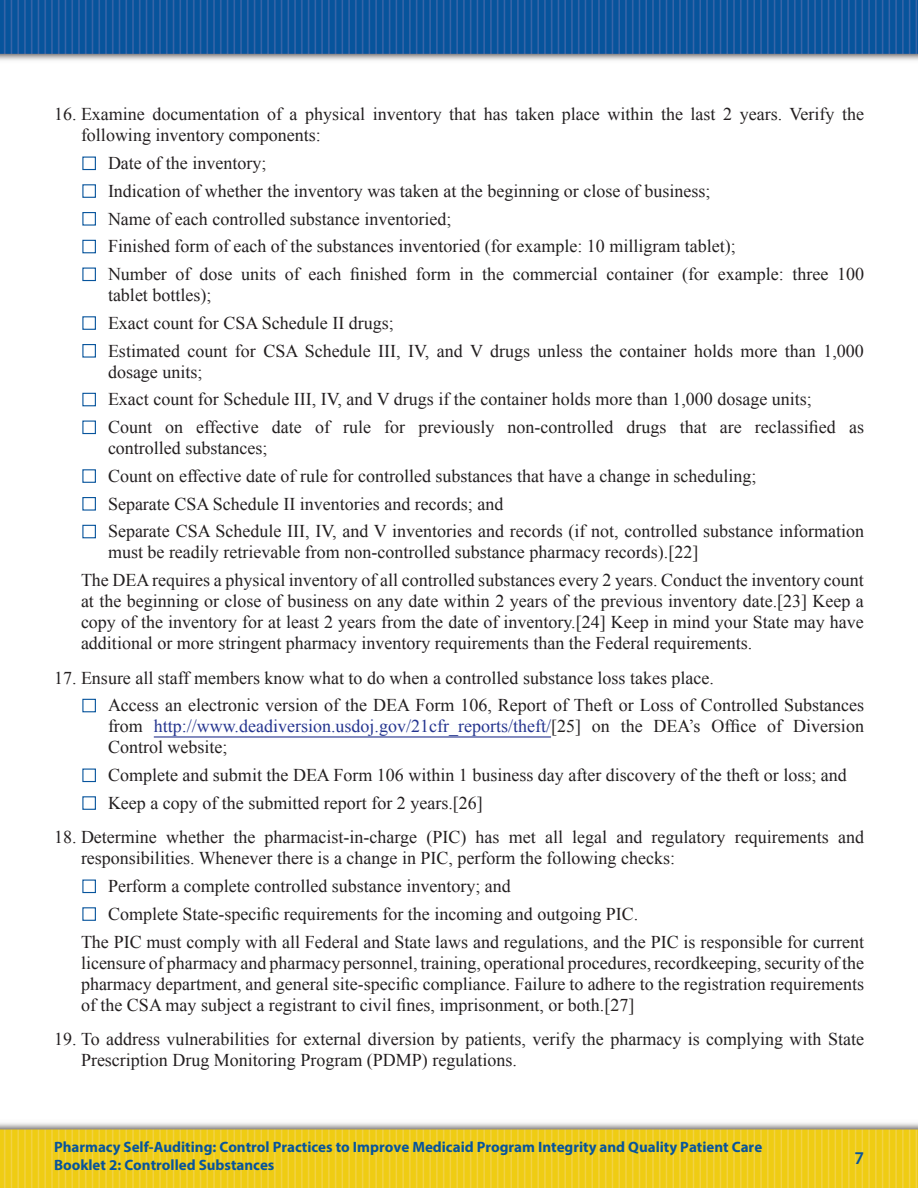
<style>
.page{position:relative;width:918px;height:1188px;background:#fff}
.page>*{position:absolute;margin:0;border:0;box-sizing:border-box;transform-origin:0 0}
.t1{font:18px/21px "Times New Roman";color:#231f20}
.t2{font:600 18px "Myriad Pro";color:#07549c}
.t3{font:700 15px/18px "Myriad Pro";color:#07549c}
.s1{color:#25358f}
</style>
<div class="page">
<img style="left:0;top:0;width:918px;height:61px">
<img style="left:0;top:1123px;width:918px;height:65px">
<hr style="left:154px;top:736px;width:397px;height:2px;background:#25358f">
<div style="left:82px;top:157px;width:14px;height:13px;border:1px solid #07549c"></div>
<div style="left:82px;top:184px;width:14px;height:14px;border:1px solid #07549c"></div>
<div style="left:82px;top:212px;width:14px;height:14px;border:1px solid #07549c"></div>
<div style="left:82px;top:240px;width:14px;height:13px;border:1px solid #07549c"></div>
<div style="left:82px;top:268px;width:14px;height:13px;border:1px solid #07549c"></div>
<div style="left:82px;top:316px;width:14px;height:14px;border:1px solid #07549c"></div>
<div style="left:82px;top:344px;width:14px;height:14px;border:1px solid #07549c"></div>
<div style="left:82px;top:393px;width:14px;height:13px;border:1px solid #07549c"></div>
<div style="left:82px;top:421px;width:14px;height:13px;border:1px solid #07549c"></div>
<div style="left:82px;top:469px;width:14px;height:14px;border:1px solid #07549c"></div>
<div style="left:82px;top:497px;width:14px;height:14px;border:1px solid #07549c"></div>
<div style="left:82px;top:525px;width:14px;height:13px;border:1px solid #07549c"></div>
<div style="left:82px;top:699px;width:14px;height:13px;border:1px solid #07549c"></div>
<div style="left:82px;top:769px;width:14px;height:13px;border:1px solid #07549c"></div>
<div style="left:82px;top:796px;width:14px;height:14px;border:1px solid #07549c"></div>
<div style="left:82px;top:880px;width:14px;height:13px;border:1px solid #07549c"></div>
<div style="left:82px;top:907px;width:14px;height:14px;border:1px solid #07549c"></div>
<p class="t1" style="left:81px;top:104px;width:785px;text-indent:-27px">16. Examine documentation of a physical inventory that has taken place within the last 2 years. Verify the following inventory components:</p>
<p class="t1" style="left:108px;top:152px;width:160px">Date of the inventory;</p>
<p class="t1" style="left:108px;top:180px;width:604px">Indication of whether the inventory was taken at the beginning or close of business;</p>
<p class="t1" style="left:108px;top:208px;width:345px">Name of each controlled substance inventoried;</p>
<p class="t1" style="left:108px;top:236px;width:629px">Finished form of each of the substances inventoried (for example: 10 milligram tablet);</p>
<p class="t1" style="left:108px;top:263px;width:758px">Number of dose units of each finished form in the commercial container (for example: three 100 tablet bottles);</p>
<p class="t1" style="left:108px;top:312px;width:287px">Exact count for CSA Schedule II drugs;</p>
<p class="t1" style="left:108px;top:340px;width:757px">Estimated count for CSA Schedule III, IV, and V drugs unless the container holds more than 1,000 dosage units;</p>
<p class="t1" style="left:108px;top:389px;width:705px">Exact count for Schedule III, IV, and V drugs if the container holds more than 1,000 dosage units;</p>
<p class="t1" style="left:108px;top:416px;width:758px">Count on effective date of rule for previously non-controlled drugs that are reclassified as controlled substances;</p>
<p class="t1" style="left:108px;top:465px;width:650px">Count on effective date of rule for controlled substances that have a change in scheduling;</p>
<p class="t1" style="left:108px;top:493px;width:397px">Separate CSA Schedule II inventories and records; and</p>
<p class="t1" style="left:108px;top:521px;width:758px">Separate CSA Schedule III, IV, and V inventories and records (if not, controlled substance information must be readily retrievable from non-controlled substance pharmacy records).[22]</p>
<p class="t1" style="left:81px;top:569px;width:784px;text-align:justify">The DEA requires a physical inventory of all controlled substances every 2 years. Conduct the inventory count at the beginning or close of business on any date within 2 years of the previous inventory date.[23] Keep a copy of the inventory for at least 2 years from the date of inventory.[24] Keep in mind your State may have additional or more stringent pharmacy inventory requirements than the Federal requirements.</p>
<p class="t1" style="left:54px;top:667px;width:662px">17. Ensure all staff members know what to do when a controlled substance loss takes place.</p>
<p class="t1" style="left:108px;top:695px;width:758px;text-align:justify">Access an electronic version of the DEA Form 106, Report of Theft or Loss of Controlled Substances from <span class="s1">http://www.deadiversion.usdoj.gov/21cfr_reports/theft/</span>[25] on the DEA’s Office of Diversion Control website;</p>
<p class="t1" style="left:108px;top:764px;width:740px">Complete and submit the DEA Form 106 within 1 business day after discovery of the theft or loss; and</p>
<p class="t1" style="left:108px;top:792px;width:376px">Keep a copy of the submitted report for 2 years.[26]</p>
<p class="t1" style="left:81px;top:827px;width:785px;text-indent:-27px">18. Determine whether the pharmacist-in-charge (PIC) has met all legal and regulatory requirements and responsibilities. Whenever there is a change in PIC, perform the following checks:</p>
<p class="t1" style="left:108px;top:875px;width:404px">Perform a complete controlled substance inventory; and</p>
<p class="t1" style="left:108px;top:903px;width:532px">Complete State-specific requirements for the incoming and outgoing PIC.</p>
<p class="t1" style="left:81px;top:931px;width:785px;text-align:justify">The PIC must comply with all Federal and State laws and regulations, and the PIC is responsible for current licensure of pharmacy and pharmacy personnel, training, operational procedures, recordkeeping, security of the pharmacy department, and general site-specific compliance. Failure to adhere to the registration requirements of the CSA may subject a registrant to civil fines, imprisonment, or both.[27]</p>
<p class="t1" style="left:81px;top:1028px;width:785px;text-indent:-27px">19. To address vulnerabilities for external diversion by patients, verify the pharmacy is complying with State<br>Prescription Drug Monitoring Program (PDMP) regulations.</p>
<p class="t3" style="left:54px;top:1138px;width:710px">Pharmacy Self-Auditing: Control Practices to Improve Medicaid Program Integrity and Quality Patient Care<br>Booklet 2: Controlled Substances</p>
<p class="t2" style="left:854px;top:1147px;width:11px">7</p>
</div>
